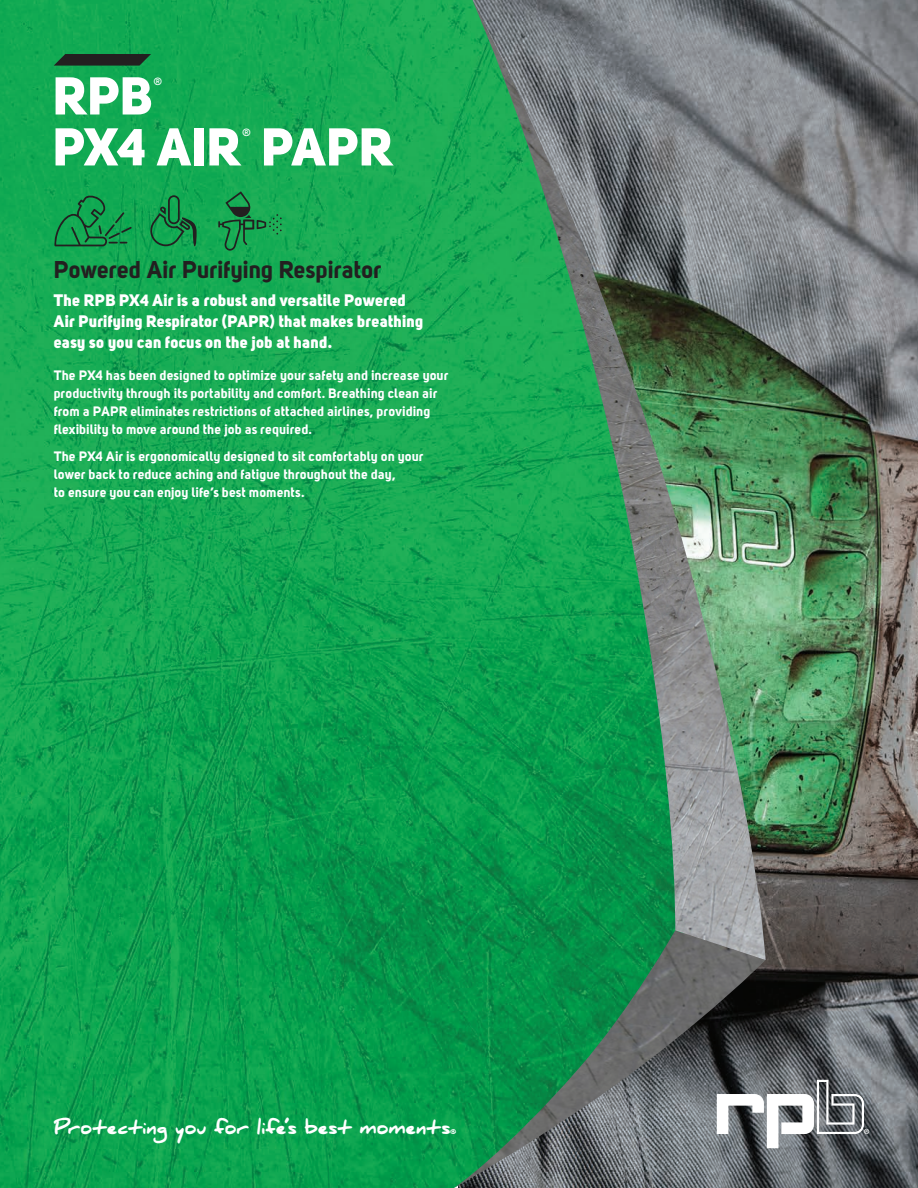
<style>
.page{position:relative;width:918px;height:1188px;background:#fff}
.page>*{position:absolute;margin:0;border:0;box-sizing:border-box;transform-origin:0 0}
.t1{font:52.5px "Uni Sans Heavy";letter-spacing:.005em;color:#fff}
.t2{font:24px "Uni Sans Bold";letter-spacing:.005em;color:#231f20}
.t3{font:900 17.85px "Daniel";color:#fff}
.t4{font:16.5px/21px "Uni Sans Heavy";letter-spacing:.005em;color:#fff}
.t5{font:13.5px/18px "Uni Sans Bold";letter-spacing:.015em;color:#fff}
.t6{font:10.5px "Uni Sans Regular";color:#fff}
</style>
<div class="page">
<img style="left:766px;top:0;width:152px;height:1188px">
<img style="left:0;top:0;width:472px;height:1188px">
<svg style="left:54px;top:54px;width:97px;height:12px"></svg>
<img style="left:454px;top:930px;width:312px;height:258px">
<img style="left:472px;top:0;width:294px;height:960px">
<svg style="left:717px;top:1080px;width:152px;height:68px"></svg>
<svg style="left:150px;top:195px;width:47px;height:51px;background:#158d48"></svg>
<svg style="left:54px;top:195px;width:78px;height:51px;background:#13944b"></svg>
<svg style="left:218px;top:191px;width:64px;height:60px;background:#19974c"></svg>
<h1 class="t1" style="left:54px;top:64px;width:101px">RPB</h1>
<p class="t6" style="left:154px;top:75px;width:10px">®</p>
<h1 class="t1" style="left:54px;top:115px;width:340px">PX4 AIR PAPR</h1>
<p class="t6" style="left:243px;top:126px;width:10px">®</p>
<h2 class="t2" style="left:54px;top:254px;width:329px">Powered Air Purifying Respirator</h2>
<p class="t4" style="left:54px;top:289px;width:371px">The RPB PX4 Air is a robust and versatile Powered<br>Air Purifying Respirator (PAPR) that makes breathing easy so you can focus on the job at hand.</p>
<p class="t5" style="left:54px;top:366px;width:396px">The PX4 has been designed to optimize your safety and increase your productivity through its portability and comfort. Breathing clean air from a PAPR eliminates restrictions of attached airlines, providing flexibility to move around the job as required.</p>
<p class="t5" style="left:54px;top:447px;width:371px">The PX4 Air is ergonomically designed to sit comfortably on your lower back to reduce aching and fatigue throughout the day,<br>to ensure you can enjoy life’s best moments.</p>
<h3 class="t3" style="left:54px;top:1117px;width:404px">Protecting you for life’s best moments<sub>®</sub></h3>
</div>
